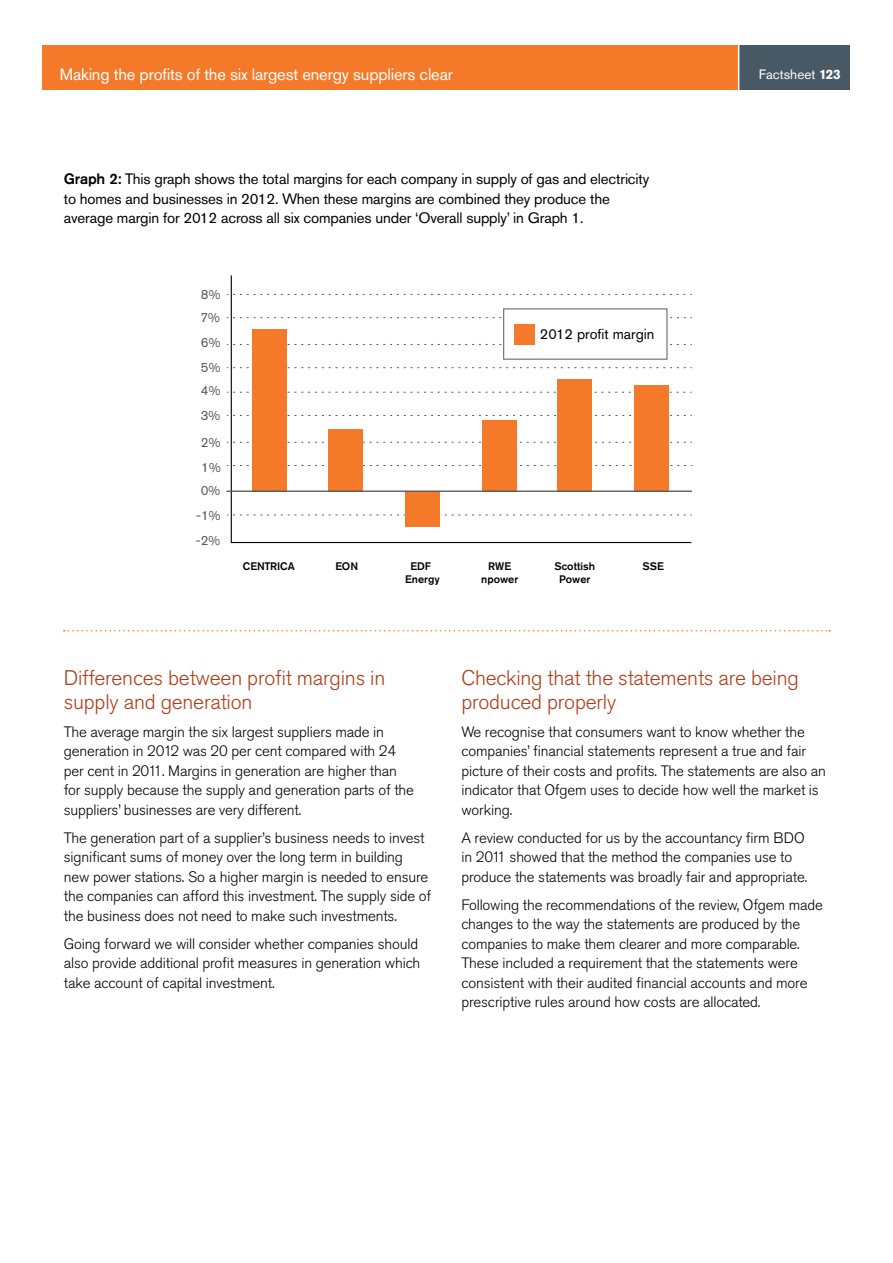
<style>
.page{position:relative;width:893px;height:1263px;background:#fff}
.page>*{position:absolute;margin:0;border:0;box-sizing:border-box;transform-origin:0 0}
.t1{font:300 21px/24px "Akzidenz Grotesk Pro";letter-spacing:-.01em;color:#b03d19}
.t2{font:16.5px "Akzidenz Grotesk Pro";letter-spacing:-.01em;color:#fff}
.t3{font:300 15px/19.5px "Akzidenz Grotesk Pro";letter-spacing:-.01em;color:#000}
.t4{font:15px/19.5px "Akzidenz Grotesk Pro";letter-spacing:-.01em;color:#000}
.t5{font:14.55px "Akzidenz Grotesk Pro";color:#000}
.t6{font:13.5px "Akzidenz Grotesk Pro";color:#fff}
.t7{font:13.35px/23.5px "Akzidenz Grotesk Pro";color:#58595b}
.t8{font:500 10.95px/13px "Akzidenz Grotesk Pro";color:#010101;text-align:center}
.t9{font:500 10.95px "Akzidenz Grotesk Pro";letter-spacing:-.02em;color:#010101}
.s1{font-weight:700}
.s2{font-weight:500}
</style>
<div class="page">
<div style="left:43px;top:45px;width:806px;height:45px;background:#f47929"></div>
<div style="left:739px;top:45px;width:111px;height:45px;background:#485865"></div>
<hr style="left:738px;top:43px;width:1px;height:53px;background:#fff">
<svg style="left:230px;top:275px;width:462px;height:269px"></svg>
<svg style="left:227px;top:294px;width:465px;height:1px"></svg>
<svg style="left:227px;top:317px;width:465px;height:1px"></svg>
<svg style="left:227px;top:344px;width:465px;height:1px"></svg>
<svg style="left:227px;top:367px;width:465px;height:1px"></svg>
<svg style="left:227px;top:392px;width:464px;height:1px"></svg>
<svg style="left:227px;top:415px;width:465px;height:1px"></svg>
<svg style="left:227px;top:442px;width:465px;height:1px"></svg>
<svg style="left:227px;top:465px;width:465px;height:1px"></svg>
<svg style="left:227px;top:514px;width:465px;height:1px"></svg>
<div style="left:504px;top:309px;width:163px;height:50px;background:#fff"></div>
<div style="left:503px;top:308px;width:164px;height:52px;border:1px solid #58595b"></div>
<div style="left:515px;top:324px;width:20px;height:21px;background:#f47929"></div>
<div style="left:252px;top:329px;width:35px;height:163px;background:#f47929"></div>
<div style="left:329px;top:429px;width:34px;height:63px;background:#f47929"></div>
<div style="left:483px;top:420px;width:34px;height:72px;background:#f47929"></div>
<div style="left:558px;top:379px;width:34px;height:113px;background:#f47929"></div>
<div style="left:634px;top:385px;width:35px;height:107px;background:#f47929"></div>
<div style="left:405px;top:492px;width:34px;height:35px;background:#f47929"></div>
<hr style="left:227px;top:490px;width:464px;height:2px;background:#58595b">
<svg style="left:64px;top:630px;width:766px;height:1px"></svg>
<p class="t2" style="left:60px;top:63px;width:394px">Making the profits of the six largest energy suppliers clear</p>
<p class="t6" style="left:759px;top:66px;width:83px">Factsheet <span class="s1">123</span></p>
<p class="t4" style="left:64px;top:169px;width:587px"><span class="s2">Graph 2:</span> This graph shows the total margins for each company in supply of gas and electricity to homes and businesses in 2012. When these margins are combined they produce the average margin for 2012 across all six companies under ‘Overall supply’ in Graph 1.</p>
<p class="t7" style="left:201px;top:282px;width:22px">8%<br>7%</p>
<p class="t7" style="left:201px;top:330px;width:21px;line-height:25.2px">6%<br>5%</p>
<p class="t7" style="left:201px;top:378px;width:21px;line-height:25px">4%<br>3%</p>
<p class="t7" style="left:201px;top:430px;width:21px">2%</p>
<p class="t7" style="left:201px;top:455px;width:21px">1%</p>
<p class="t7" style="left:201px;top:479px;width:21px">0%</p>
<p class="t7" style="left:196px;top:503px;width:26px">-1%</p>
<p class="t7" style="left:196px;top:528px;width:26px">-2%</p>
<p class="t5" style="left:540px;top:324px;width:116px">2012 profit margin</p>
<p class="t9" style="left:243px;top:559px;width:53px">CENTRICA</p>
<p class="t8" style="left:335px;top:559px;width:24px">EON</p>
<p class="t8" style="left:405px;top:559px;width:36px">EDF<br>Energy</p>
<p class="t8" style="left:481px;top:559px;width:38px">RWE npower</p>
<p class="t8" style="left:554px;top:559px;width:42px">Scottish<br>Power</p>
<p class="t8" style="left:642px;top:559px;width:23px">SSE</p>
<h1 class="t1" style="left:64px;top:665px;width:323px">Differences between profit margins in supply and generation</h1>
<p class="t3" style="left:64px;top:722px;width:352px">The average margin the six largest suppliers made in generation in 2012 was 20 per cent compared with 24 per cent in 2011. Margins in generation are higher than for supply because the supply and generation parts of the suppliers’ businesses are very different.</p>
<p class="t3" style="left:64px;top:828px;width:369px">The generation part of a supplier’s business needs to invest significant sums of money over the long term in building new power stations. So a higher margin is needed to ensure the companies can afford this investment. The supply side of the business does not need to make such investments.</p>
<p class="t3" style="left:64px;top:934px;width:358px">Going forward we will consider whether companies should also provide additional profit measures in generation which take account of capital investment.</p>
<h1 class="t1" style="left:461px;top:665px;width:339px">Checking that the statements are being produced properly</h1>
<p class="t3" style="left:461px;top:722px;width:366px">We recognise that consumers want to know whether the companies’ financial statements represent a true and fair picture of their costs and profits. The statements are also an indicator that Ofgem uses to decide how well the market is working.</p>
<p class="t3" style="left:461px;top:828px;width:347px">A review conducted for us by the accountancy firm BDO in 2011 showed that the method the companies use to produce the statements was broadly fair and appropriate.</p>
<p class="t3" style="left:461px;top:895px;width:363px">Following the recommendations of the review, Ofgem made changes to the way the statements are produced by the companies to make them clearer and more comparable.<br>These included a requirement that the statements were consistent with their audited financial accounts and more prescriptive rules around how costs are allocated.</p>
</div>
